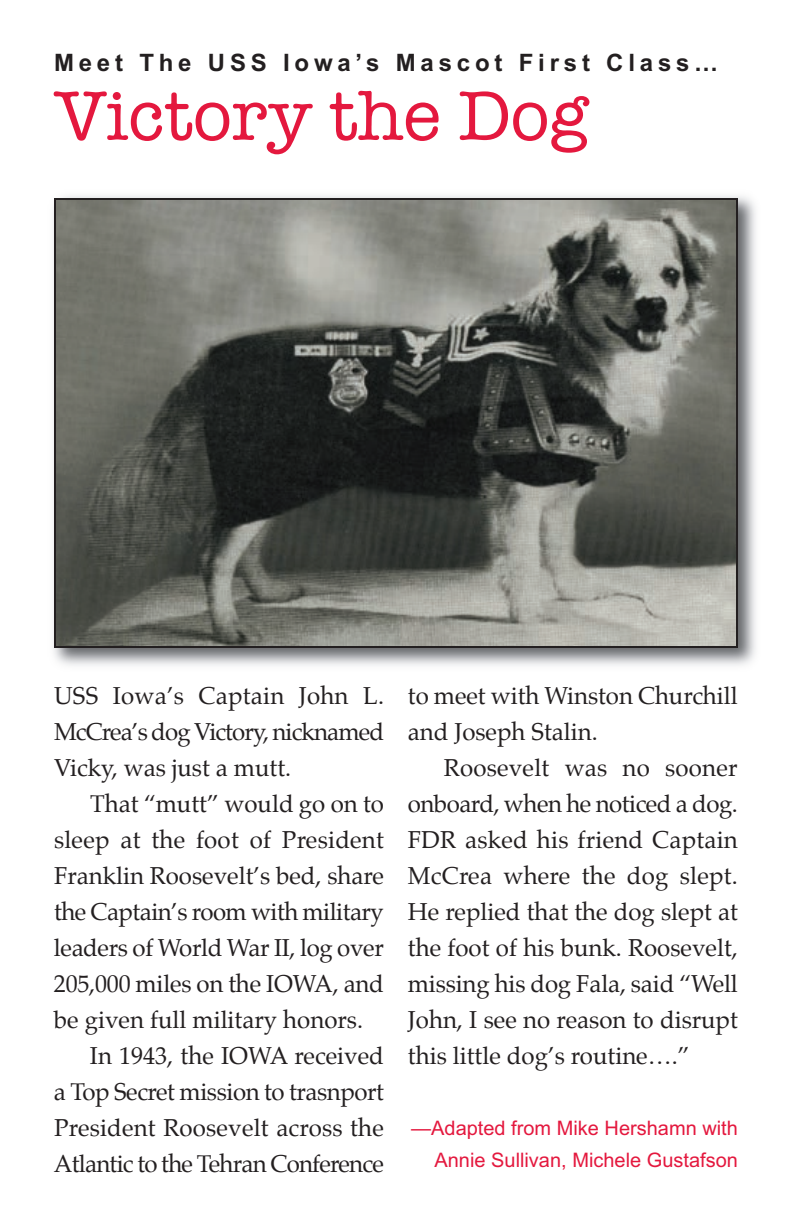
<style>
.page{position:relative;width:792px;height:1224px;background:#fff}
.page>*{position:absolute;margin:0;border:0;box-sizing:border-box;transform-origin:0 0}
.t1{font:72px "American Typewriter";color:#e4183e}
.t2{font:24px "Palatino";color:#231f20}
.t3{font:24px "Palatino";letter-spacing:-.02em;color:#231f20}
.t4{font:700 24px "Arial";letter-spacing:.2em;color:#231f20}
.t5{font:24px "Palatino";letter-spacing:-.03em;color:#231f20}
.t6{font:24px "Palatino";letter-spacing:-.035em;color:#231f20}
.t7{font:20px/32px "Arial";color:#e4183e;text-align:right}
</style>
<div class="page">
<img style="left:53px;top:195px;width:703px;height:471px">
<img style="left:57px;top:201px;width:678px;height:444px">
<div style="left:54px;top:198px;width:684px;height:450px;border:2px solid #231f20"></div>
<p class="t4" style="left:54px;top:47px;width:666px">Meet The USS Iowa’s Mascot First Class…</p>
<p class="t1" style="left:54px;top:61px;width:536px">Victory the Dog</p>
<p class="t2" style="left:54px;top:676px;width:332px">USS Iowa’s Captain John L.</p>
<p class="t6" style="left:54px;top:712px;width:332px">McCrea’s dog Victory, nicknamed</p>
<p class="t2" style="left:54px;top:748px;width:239px">Vicky, was just a mutt.</p>
<p class="t2" style="left:90px;top:784px;width:296px">That “mutt” would go on to</p>
<p class="t2" style="left:54px;top:820px;width:332px">sleep at the foot of President</p>
<p class="t2" style="left:54px;top:856px;width:332px">Franklin Roosevelt’s bed, share</p>
<p class="t3" style="left:54px;top:892px;width:331px">the Captain’s room with military</p>
<p class="t2" style="left:54px;top:928px;width:331px">leaders of World War II, log over</p>
<p class="t2" style="left:54px;top:964px;width:332px">205,000 miles on the IOWA, and</p>
<p class="t2" style="left:54px;top:1000px;width:311px">be given full military honors.</p>
<p class="t2" style="left:90px;top:1036px;width:296px">In 1943, the IOWA received</p>
<p class="t2" style="left:54px;top:1072px;width:332px">a Top Secret mission to trasnport</p>
<p class="t2" style="left:54px;top:1108px;width:331px">President Roosevelt across the</p>
<p class="t5" style="left:54px;top:1144px;width:332px">Atlantic to the Tehran Conference</p>
<p class="t2" style="left:408px;top:676px;width:331px">to meet with Winston Churchill</p>
<p class="t2" style="left:408px;top:712px;width:192px">and Joseph Stalin.</p>
<p class="t2" style="left:444px;top:748px;width:296px">Roosevelt was no sooner</p>
<p class="t3" style="left:408px;top:784px;width:332px">onboard, when he noticed a dog.</p>
<p class="t2" style="left:408px;top:820px;width:332px">FDR asked his friend Captain</p>
<p class="t2" style="left:408px;top:856px;width:331px">McCrea where the dog slept.</p>
<p class="t2" style="left:408px;top:892px;width:332px">He replied that the dog slept at</p>
<p class="t2" style="left:408px;top:928px;width:332px">the foot of his bunk. Roosevelt,</p>
<p class="t2" style="left:408px;top:964px;width:332px">missing his dog Fala, said “Well</p>
<p class="t2" style="left:408px;top:1000px;width:331px">John, I see no reason to disrupt</p>
<p class="t2" style="left:408px;top:1036px;width:283px">this little dog’s routine….”</p>
<p class="t7" style="left:411px;top:1112px;width:328px">—Adapted from Mike Hershamn with<br>Annie Sullivan, Michele Gustafson</p>
</div>
